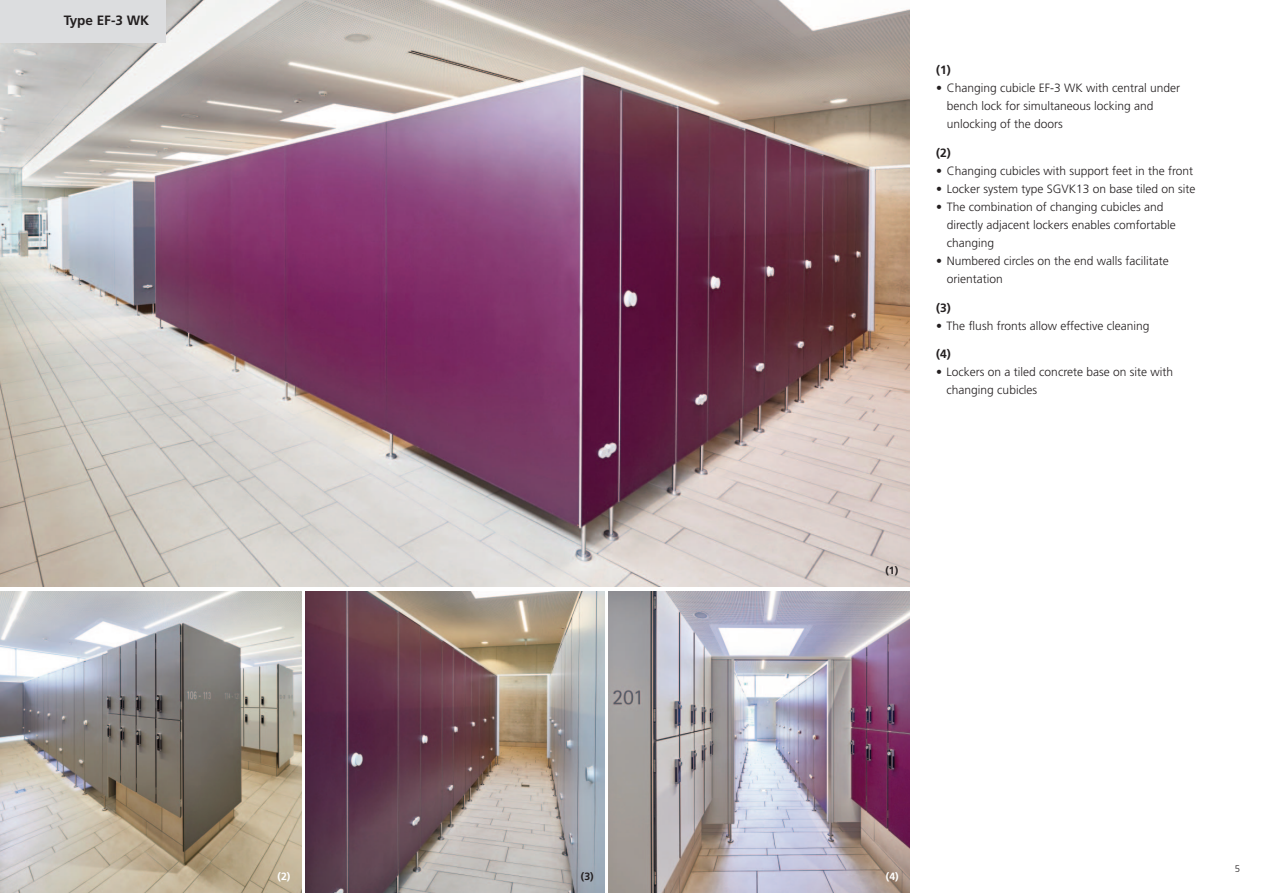
<style>
.page{position:relative;width:1263px;height:893px;background:#fff}
.page>*{position:absolute;margin:0;border:0;box-sizing:border-box;transform-origin:0 0}
.t1{font:700 13.5px "Frutiger";color:#231f20}
.t2{font:300 12px/18px "Frutiger";color:#231f20}
.t3{font:700 12px "Frutiger";color:#231f20}
.t4{font:700 10.5px "Frutiger";color:#fff}
.t5{font:700 10.5px "Frutiger";color:#231f20}
.t6{font:300 9.6px "Frutiger";color:#231f20}
.s1{font-weight:700}
</style>
<div class="page">
<img style="left:0;top:0;width:909px;height:587px">
<img style="left:0;top:591px;width:301px;height:302px">
<img style="left:609px;top:591px;width:300px;height:302px">
<img style="left:306px;top:591px;width:298px;height:302px">
<div style="left:0;top:0;width:166px;height:43px;background:#dcdddf"></div>
<p class="t1" style="left:64px;top:15px;width:87px">Type EF-3 WK</p>
<p class="t3" style="left:936px;top:65px;width:16px">(1)</p>
<p class="t2" style="left:947px;top:80px;width:235px;text-indent:-11px">• Changing cubicle EF-3 WK with central under bench lock for simultaneous locking and unlocking of the doors</p>
<p class="t3" style="left:936px;top:148px;width:16px">(2)</p>
<p class="t2" style="left:936px;top:163px;width:259px">• Changing cubicles with support feet in the front</p>
<p class="t2" style="left:936px;top:181px;width:261px">• Locker system type SGVK13 on base tiled on site</p>
<p class="t2" style="left:947px;top:199px;width:231px;text-indent:-11px">• The combination of changing cubicles and directly adjacent lockers enables comfortable changing</p>
<p class="t2" style="left:947px;top:253px;width:224px;text-indent:-11px">• Numbered circles on the end walls facilitate orientation</p>
<p class="t3" style="left:936px;top:303px;width:16px">(3)</p>
<p class="t2" style="left:936px;top:317px;width:215px"><span class="s1">•</span> The flush fronts allow effective cleaning</p>
<p class="t3" style="left:936px;top:349px;width:16px">(4)</p>
<p class="t2" style="left:947px;top:364px;width:228px;text-indent:-11px"><span class="s1">•</span> Lockers on a tiled concrete base on site with changing cubicles</p>
<p class="t5" style="left:885px;top:566px;width:14px">(1)</p>
<p class="t4" style="left:887px;top:872px;width:14px">(3)</p>
<p class="t4" style="left:278px;top:872px;width:14px">(2)</p>
<p class="t5" style="left:581px;top:872px;width:14px">(3)</p>
<p class="t4" style="left:889px;top:872px;width:7px">4</p>
<p class="t6" style="left:1235px;top:864px;width:7px">5</p>
</div>
